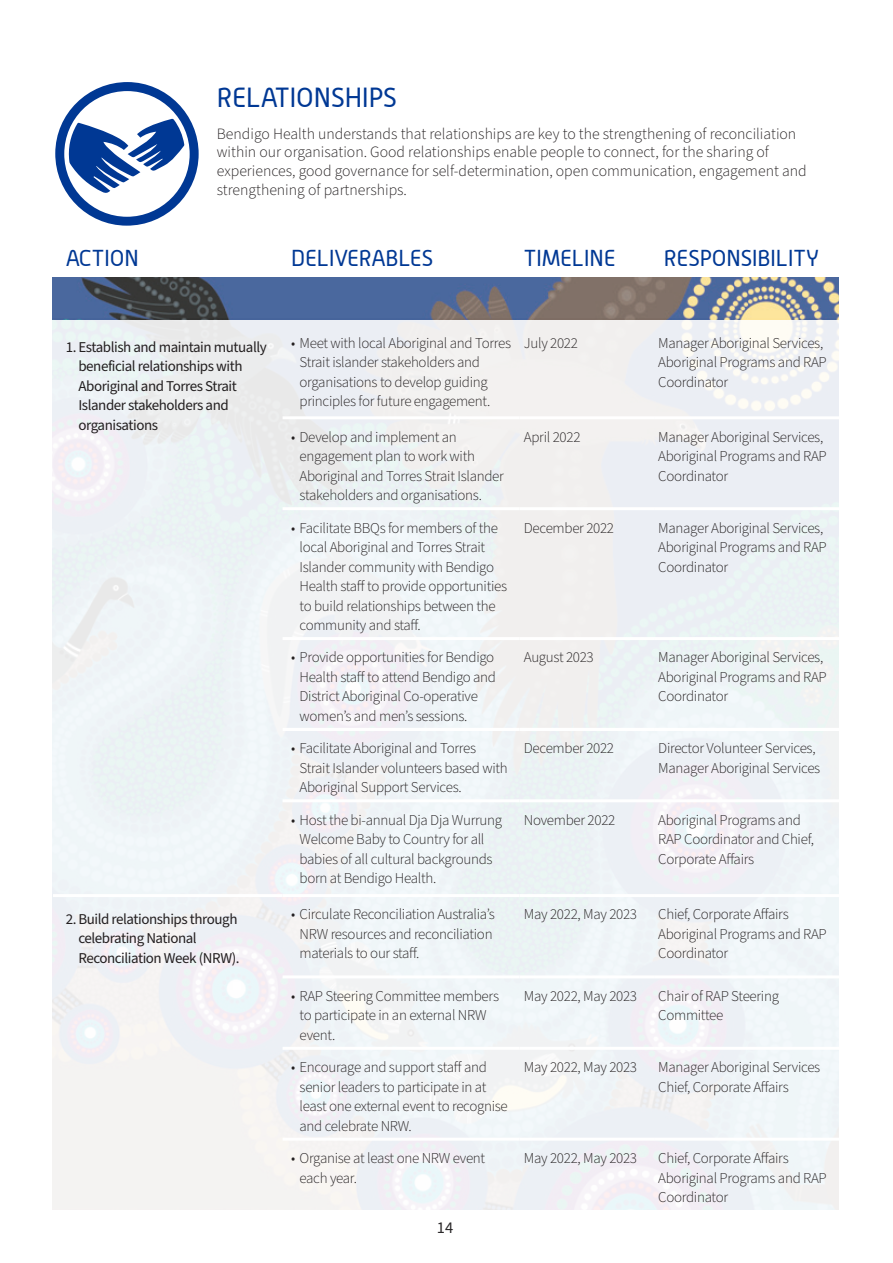
<style>
.page{position:relative;width:893px;height:1263px;background:#fff}
.page>*{position:absolute;margin:0;border:0;box-sizing:border-box;transform-origin:0 0}
.ALWYN_18pt_BLUE{font:27px "Alwyn";color:#003894}
.TABLE_MAIN_Headings{font:22.5px "Alwyn";color:#003894}
.t1{font:16.5px "Source Sans Pro";color:#2b292a}
.Main_Body_Source_San{font:300 15.75px/18.8px "Source Sans Pro";color:#231f20}
.Table_Text_Plain{font:300 15px/19.5px "Source Sans Pro";letter-spacing:-.02em;color:#231f20}
.t2{font:15px/19.5px "Source Sans Pro";letter-spacing:-.03em;color:#231f20}
</style>
<div class="page">
<img style="left:53px;top:277px;width:786px;height:932px">
<svg style="left:55px;top:82px;width:144px;height:144px"></svg>
<hr style="left:283px;top:416px;width:237px;height:3px;background:#fff">
<hr style="left:520px;top:416px;width:134px;height:3px;background:#fff">
<hr style="left:654px;top:416px;width:186px;height:3px;background:#fff">
<hr style="left:283px;top:507px;width:237px;height:3px;background:#fff">
<hr style="left:520px;top:507px;width:134px;height:3px;background:#fff">
<hr style="left:654px;top:507px;width:186px;height:3px;background:#fff">
<hr style="left:283px;top:637px;width:237px;height:3px;background:#fff">
<hr style="left:520px;top:637px;width:134px;height:3px;background:#fff">
<hr style="left:654px;top:637px;width:186px;height:3px;background:#fff">
<hr style="left:283px;top:799px;width:237px;height:3px;background:#fff">
<hr style="left:520px;top:799px;width:134px;height:3px;background:#fff">
<hr style="left:654px;top:799px;width:186px;height:3px;background:#fff">
<hr style="left:283px;top:894px;width:237px;height:3px;background:#fff">
<hr style="left:520px;top:894px;width:134px;height:3px;background:#fff">
<hr style="left:654px;top:894px;width:186px;height:3px;background:#fff">
<hr style="left:53px;top:894px;width:230px;height:3px;background:#fff">
<hr style="left:283px;top:1047px;width:237px;height:3px;background:#fff">
<hr style="left:520px;top:1047px;width:134px;height:3px;background:#fff">
<hr style="left:654px;top:1047px;width:186px;height:3px;background:#fff">
<hr style="left:283px;top:1138px;width:237px;height:3px;background:#fff">
<hr style="left:520px;top:1138px;width:134px;height:3px;background:#fff">
<hr style="left:654px;top:1138px;width:186px;height:3px;background:#fff">
<hr style="left:283px;top:975px;width:237px;height:3px;background:#fff">
<hr style="left:520px;top:975px;width:134px;height:3px;background:#fff">
<hr style="left:654px;top:975px;width:186px;height:3px;background:#fff">
<hr style="left:283px;top:728px;width:237px;height:3px;background:#fff">
<hr style="left:520px;top:728px;width:134px;height:3px;background:#fff">
<hr style="left:654px;top:728px;width:186px;height:3px;background:#fff">
<p class="ALWYN_18pt_BLUE" style="left:217px;top:82px;width:181px">RELATIONSHIPS</p>
<p class="Main_Body_Source_San" style="left:217px;top:125px;width:591px">Bendigo Health understands that relationships are key to the strengthening of reconciliation within our organisation. Good relationships enable people to connect, for the sharing of experiences, good governance for self-determination, open communication, engagement and strengthening of partnerships.</p>
<p class="TABLE_MAIN_Headings" style="left:66px;top:244px;width:75px">ACTION</p>
<p class="TABLE_MAIN_Headings" style="left:291px;top:244px;width:144px">DELIVERABLES</p>
<p class="TABLE_MAIN_Headings" style="left:524px;top:244px;width:93px">TIMELINE</p>
<p class="TABLE_MAIN_Headings" style="left:664px;top:244px;width:157px">RESPONSIBILITY</p>
<p class="t2" style="left:78px;top:337px;width:190px;text-indent:-13px">1. Establish and maintain mutually beneficial relationships with<br>Aboriginal and Torres Strait<br>Islander stakeholders and organisations</p>
<p class="Table_Text_Plain" style="left:300px;top:333px;width:213px;text-indent:-9px">• Meet with local Aboriginal and Torres Strait islander stakeholders and organisations to develop guiding principles for future engagement.</p>
<p class="Table_Text_Plain" style="left:524px;top:333px;width:56px">July 2022</p>
<p class="Table_Text_Plain" style="left:658px;top:333px;width:170px">Manager Aboriginal Services,<br>Aboriginal Programs and RAP<br>Coordinator</p>
<p class="Table_Text_Plain" style="left:300px;top:427px;width:206px;text-indent:-9px">• Develop and implement an engagement plan to work with<br>Aboriginal and Torres Strait Islander stakeholders and organisations.</p>
<p class="Table_Text_Plain" style="left:524px;top:427px;width:58px">April 2022</p>
<p class="Table_Text_Plain" style="left:658px;top:427px;width:170px">Manager Aboriginal Services,<br>Aboriginal Programs and RAP<br>Coordinator</p>
<p class="Table_Text_Plain" style="left:300px;top:518px;width:209px;text-indent:-9px">• Facilitate BBQs for members of the local Aboriginal and Torres Strait Islander community with Bendigo Health staff to provide opportunities to build relationships between the community and staff.</p>
<p class="Table_Text_Plain" style="left:524px;top:518px;width:92px">December 2022</p>
<p class="Table_Text_Plain" style="left:658px;top:518px;width:170px">Manager Aboriginal Services,<br>Aboriginal Programs and RAP<br>Coordinator</p>
<p class="Table_Text_Plain" style="left:300px;top:648px;width:198px;text-indent:-9px">• Provide opportunities for Bendigo Health staff to attend Bendigo and District Aboriginal Co-operative women’s and men’s sessions.</p>
<p class="Table_Text_Plain" style="left:524px;top:648px;width:71px">August 2023</p>
<p class="Table_Text_Plain" style="left:658px;top:648px;width:170px">Manager Aboriginal Services,<br>Aboriginal Programs and RAP<br>Coordinator</p>
<p class="Table_Text_Plain" style="left:300px;top:739px;width:210px;text-indent:-9px">• Facilitate Aboriginal and Torres<br>Strait Islander volunteers based with<br>Aboriginal Support Services.</p>
<p class="Table_Text_Plain" style="left:524px;top:739px;width:92px">December 2022</p>
<p class="Table_Text_Plain" style="left:658px;top:739px;width:164px">Director Volunteer Services,<br>Manager Aboriginal Services</p>
<p class="Table_Text_Plain" style="left:300px;top:810px;width:204px;text-indent:-9px">• Host the bi-annual Dja Dja Wurrung<br>Welcome Baby to Country for all babies of all cultural backgrounds born at Bendigo Health.</p>
<p class="Table_Text_Plain" style="left:524px;top:810px;width:93px">November 2022</p>
<p class="Table_Text_Plain" style="left:658px;top:810px;width:157px">Aboriginal Programs and<br>RAP Coordinator and Chief,<br>Corporate Affairs</p>
<p class="t2" style="left:78px;top:909px;width:163px;text-indent:-13px">2. Build relationships through celebrating National<br>Reconciliation Week (NRW).</p>
<p class="Table_Text_Plain" style="left:300px;top:905px;width:197px;text-indent:-9px">• Circulate Reconciliation Australia’s<br>NRW resources and reconciliation materials to our staff.</p>
<p class="Table_Text_Plain" style="left:524px;top:905px;width:115px">May 2022, May 2023</p>
<p class="Table_Text_Plain" style="left:658px;top:905px;width:170px">Chief, Corporate Affairs<br>Aboriginal Programs and RAP<br>Coordinator</p>
<p class="Table_Text_Plain" style="left:300px;top:986px;width:201px;text-indent:-9px">• RAP Steering Committee members to participate in an external NRW event.</p>
<p class="Table_Text_Plain" style="left:524px;top:986px;width:115px">May 2022, May 2023</p>
<p class="Table_Text_Plain" style="left:658px;top:986px;width:122px">Chair of RAP Steering<br>Committee</p>
<p class="Table_Text_Plain" style="left:300px;top:1058px;width:210px;text-indent:-9px">• Encourage and support staff and senior leaders to participate in at least one external event to recognise and celebrate NRW.</p>
<p class="Table_Text_Plain" style="left:524px;top:1058px;width:115px">May 2022, May 2023</p>
<p class="Table_Text_Plain" style="left:658px;top:1058px;width:164px">Manager Aboriginal Services<br>Chief, Corporate Affairs</p>
<p class="Table_Text_Plain" style="left:300px;top:1149px;width:187px;text-indent:-9px">• Organise at least one NRW event each year.</p>
<p class="Table_Text_Plain" style="left:524px;top:1149px;width:115px">May 2022, May 2023</p>
<p class="Table_Text_Plain" style="left:658px;top:1149px;width:170px">Chief, Corporate Affairs<br>Aboriginal Programs and RAP<br>Coordinator</p>
<p class="t1" style="left:437px;top:1216px;width:18px">14</p>
</div>
